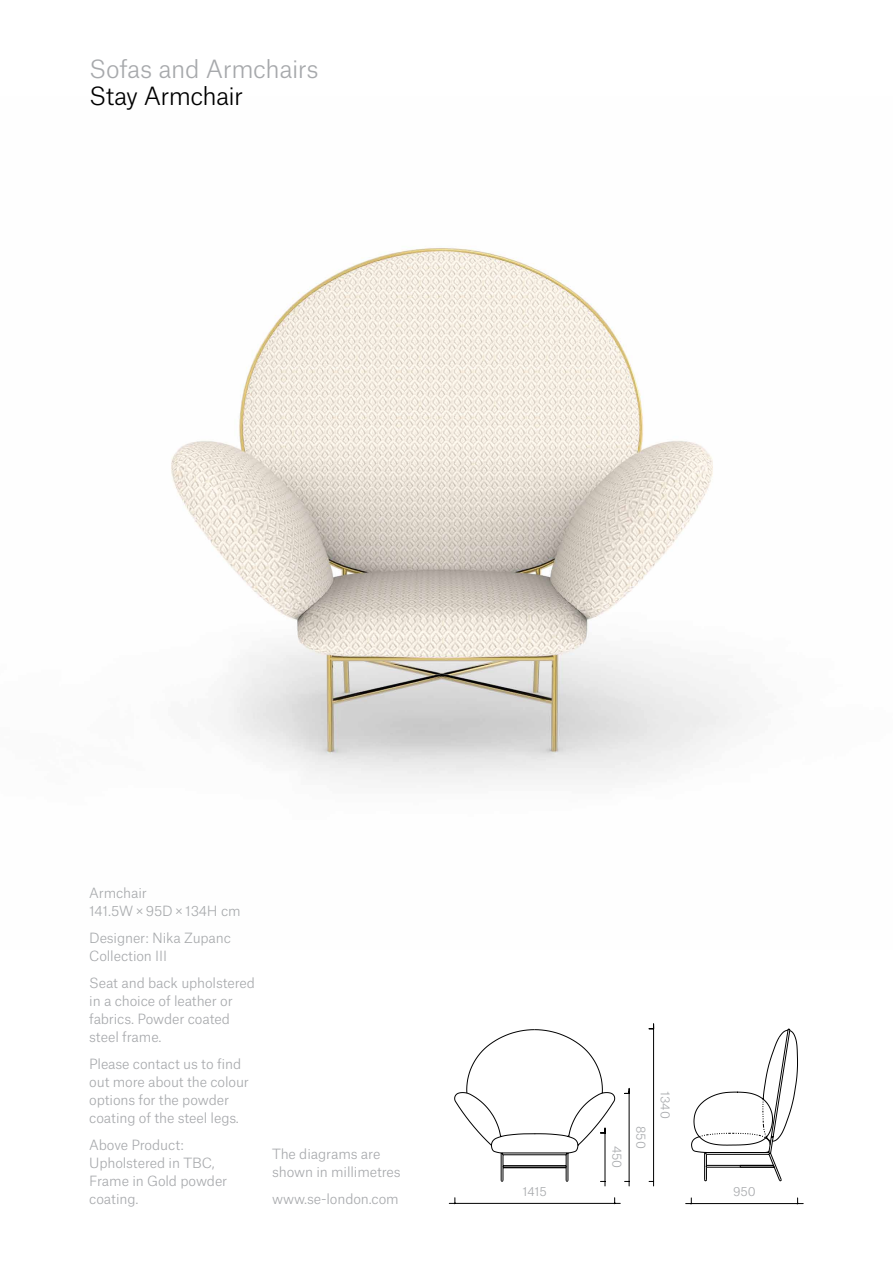
<style>
.page{position:relative;width:893px;height:1263px;background:#fff}
.page>*{position:absolute;margin:0;border:0;box-sizing:border-box;transform-origin:0 0}
.t1{font:300 24px "Atlas Grotesk";letter-spacing:-.015em;color:#a7a9ac}
.t2{font:300 24px "Atlas Grotesk";letter-spacing:-.03em;color:#000}
.t3{font:300 13.5px/18px "Atlas Grotesk";letter-spacing:-.01em;color:#a7a9ac}
.t4{font:300 12px/24.2px "Atlas Grotesk";letter-spacing:-.005em;color:#a7a9ac}
</style>
<div class="page">
<img style="left:171px;top:248px;width:571px;height:535px">
<svg style="left:449px;top:1198px;width:171px;height:6px"></svg>
<svg style="left:686px;top:1198px;width:117px;height:6px"></svg>
<hr style="left:653px;top:1026px;width:1px;height:155px;background:#000">
<svg style="left:625px;top:1181px;width:5px;height:5px"></svg>
<hr style="left:629px;top:1091px;width:1px;height:90px;background:#000">
<svg style="left:625px;top:1088px;width:5px;height:6px"></svg>
<svg style="left:454px;top:1029px;width:161px;height:157px"></svg>
<svg style="left:691px;top:1028px;width:107px;height:154px"></svg>
<h1 class="t1" style="left:89px;top:50px;width:231px">Sofas and Armchairs</h1>
<h1 class="t2" style="left:89px;top:77px;width:155px">Stay Armchair</h1>
<p class="t3" style="left:89px;top:882px;width:153px">Armchair<br>141.5W × 95D × 134H cm</p>
<p class="t3" style="left:89px;top:927px;width:143px">Designer: Nika Zupanc<br>Collection III</p>
<p class="t3" style="left:89px;top:972px;width:167px">Seat and back upholstered in a choice of leather or fabrics. Powder coated steel frame.</p>
<p class="t3" style="left:89px;top:1053px;width:161px">Please contact us to find out more about the colour options for the powder coating of the steel legs.</p>
<p class="t3" style="left:89px;top:1134px;width:140px">Above Product:<br>Upholstered in TBC,<br>Frame in Gold powder coating.</p>
<p class="t3" style="left:272px;top:1143px;width:130px">The diagrams are shown in millimetres</p>
<p class="t3" style="left:272px;top:1188px;width:128px">www.se-london.com</p>
<p class="t4" style="left:654px;top:1145px;width:24px;text-indent:-20px;rotate:90deg">850<br>450</p>
<p class="t4" style="left:679px;top:1091px;width:29px;rotate:90deg">1340</p>
<p class="t4" style="left:523px;top:1178px;width:26px">1415</p>
<p class="t4" style="left:733px;top:1178px;width:24px">950</p>
</div>
